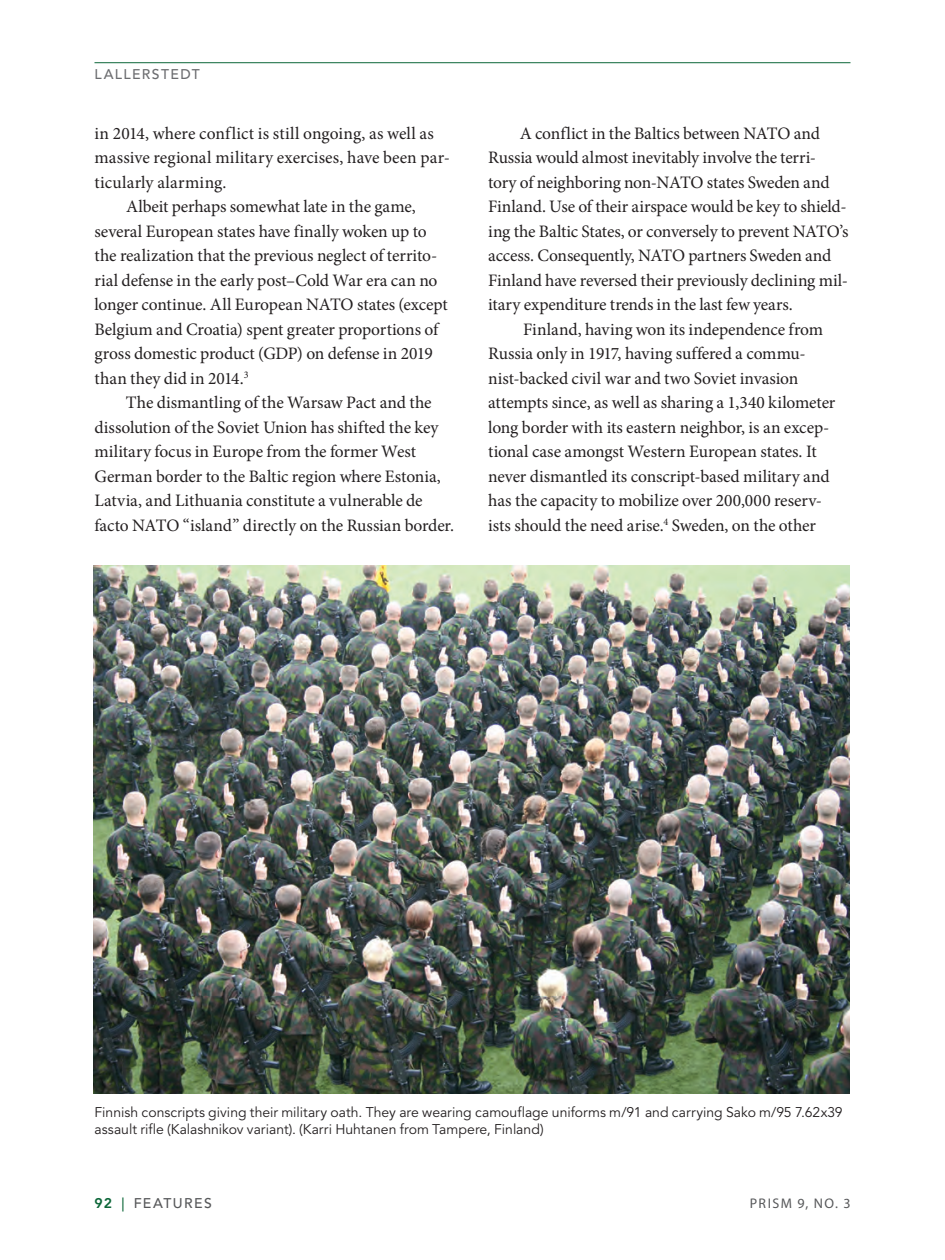
<style>
.page{position:relative;width:945px;height:1260px;background:#fff}
.page>*{position:absolute;margin:0;border:0;box-sizing:border-box;transform-origin:0 0}
.t1{font:17.5px/24.5px "Minion Pro";letter-spacing:-.01em;color:#231f20}
.t2{font:17.5px "Minion Pro";letter-spacing:.015em;color:#231f20}
.t3{font:14px/17.5px "Avenir LT Std";color:#231f20}
.t4{font:500 14px "Avenir LT Std";letter-spacing:.095em;color:#6c6d70}
.t5{font:500 14px "Avenir LT Std";letter-spacing:.1em;color:#57585a}
.t6{font:14px "Myriad Pro";letter-spacing:.105em;color:#57585a}
.s1{font-weight:800;color:#0c6638}
.s2{color:#0c6638}
</style>
<div class="page">
<hr style="left:94px;top:62px;width:756px;height:1px;background:#0c6638">
<img style="left:93px;top:566px;width:756px;height:527px">
<p class="t4" style="left:94px;top:66px;width:107px">LALLERSTEDT</p>
<p class="t1" style="left:94px;top:121px;width:341px">in 2014, where conflict is still ongoing, as well as</p>
<p class="t1" style="left:94px;top:145px;width:357px">massive regional military exercises, have been par-</p>
<p class="t2" style="left:94px;top:170px;width:133px">ticularly alarming.</p>
<p class="t1" style="left:126px;top:194px;width:291px">Albeit perhaps somewhat late in the game,</p>
<p class="t1" style="left:94px;top:219px;width:334px">several European states have finally woken up to</p>
<p class="t1" style="left:94px;top:243px;width:344px">the realization that the previous neglect of territo-</p>
<p class="t1" style="left:94px;top:268px;width:345px">rial defense in the early post–Cold War era can no</p>
<p class="t1" style="left:94px;top:292px;width:355px">longer continue. All European NATO states (except</p>
<p class="t1" style="left:94px;top:317px;width:345px">Belgium and Croatia) spent greater proportions of</p>
<p class="t1" style="left:94px;top:341px;width:340px">gross domestic product (GDP) on defense in 2019</p>
<p class="t1" style="left:94px;top:366px;width:156px">than they did in 2014.<sup>3</sup></p>
<p class="t1" style="left:126px;top:390px;width:307px">The dismantling of the Warsaw Pact and the</p>
<p class="t1" style="left:94px;top:415px;width:346px">dissolution of the Soviet Union has shifted the key</p>
<p class="t1" style="left:94px;top:439px;width:323px">military focus in Europe from the former West</p>
<p class="t1" style="left:94px;top:464px;width:348px">German border to the Baltic region where Estonia,</p>
<p class="t1" style="left:94px;top:488px;width:330px">Latvia, and Lithuania constitute a vulnerable de</p>
<p class="t1" style="left:94px;top:513px;width:361px">facto NATO “island” directly on the Russian border.</p>
<p class="t1" style="left:488px;top:121px;width:362px;text-indent:32px">A conflict in the Baltics between NATO and Russia would almost inevitably involve the terri&shy;tory of neighboring non-NATO states Sweden and Finland. Use of their airspace would be key to shield&shy;ing the Baltic States, or conversely to prevent NATO’s access. Consequently, NATO partners Sweden and Finland have reversed their previously declining mil&shy;itary expenditure trends in the last few years.</p>
<p class="t1" style="left:488px;top:317px;width:349px;text-indent:35px">Finland, having won its independence from Russia only in 1917, having suffered a commu&shy;nist-backed civil war and two Soviet invasion attempts since, as well as sharing a 1,340 kilometer long border with its eastern neighbor, is an excep&shy;tional case amongst Western European states. It never dismantled its conscript-based military and has the capacity to mobilize over 200,000 reserv&shy;ists should the need arise.<sup>4</sup> Sweden, on the other</p>
<p class="t3" style="left:94px;top:1103px;width:750px">Finnish conscripts giving their military oath. They are wearing camouflage uniforms m/91 and carrying Sako m/95 7.62x39 assault rifle (Kalashnikov variant). (Karri Huhtanen from Tampere, Finland)</p>
<p class="t5" style="left:94px;top:1195px;width:119px"><span class="s1">92</span> <span class="s2">|</span> FEATURES</p>
<p class="t6" style="left:750px;top:1195px;width:102px">PRISM 9, NO. 3</p>
</div>
